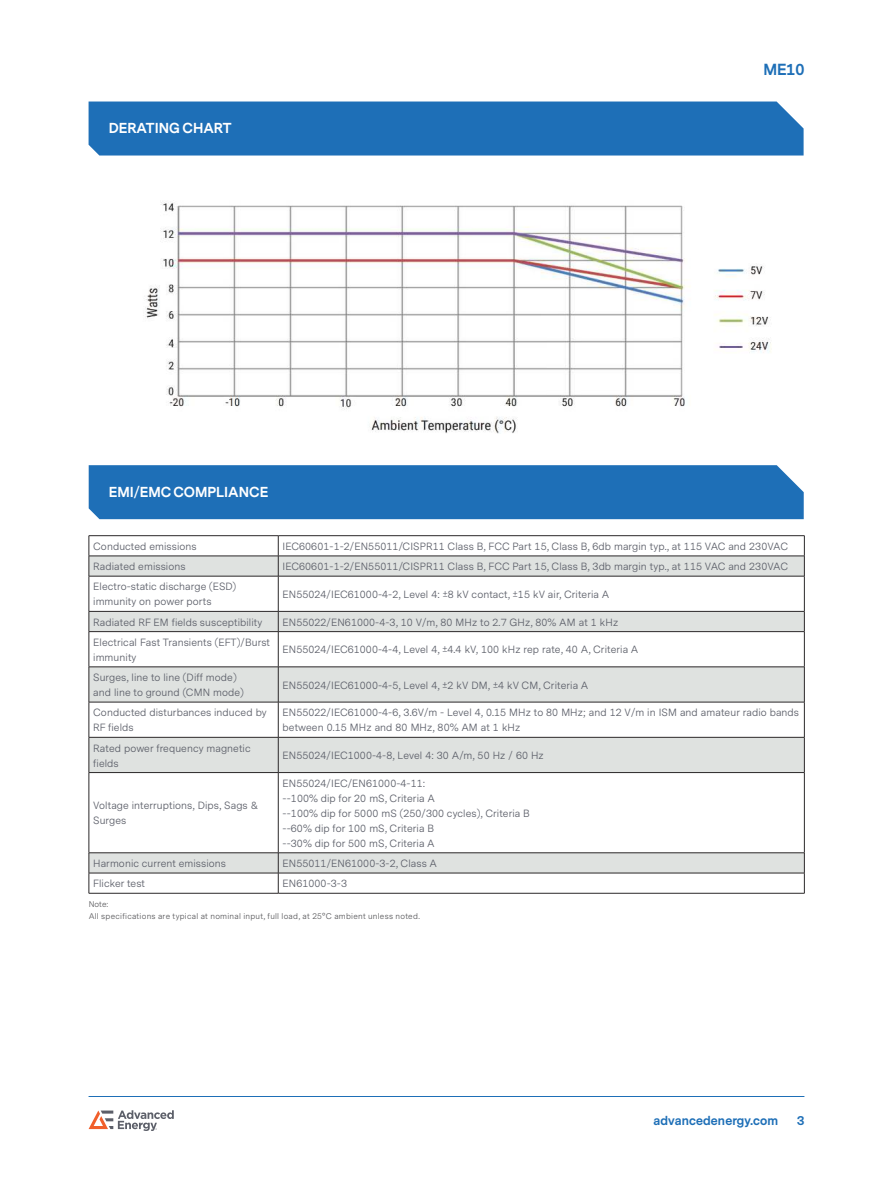
<style>
.page{position:relative;width:893px;height:1188px;background:#fff}
.page>*{position:absolute;margin:0;border:0;box-sizing:border-box;transform-origin:0 0}
.t1{font:700 15px "Messina Sans";color:#1e6fb7}
.t2{font:700 13.5px "Messina Sans";color:#fff}
.t3{font:700 12px "Messina Sans";letter-spacing:.01em;color:#1e6fb7}
.t4{font:10.5px/15px "Messina Sans";letter-spacing:.01em;color:#5c5f69}
.t5{font:8.25px/12px "Messina Sans";letter-spacing:.03em;color:#5b5b5e}
</style>
<div class="page">
<hr style="left:89px;top:1096px;width:715px;height:1px;background:#1e6fb7">
<svg style="left:89px;top:1110px;width:85px;height:21px"></svg>
<div style="left:89px;top:102px;width:715px;height:54px;background:#1e6fb7"></div>
<div style="left:89px;top:465px;width:715px;height:54px;background:#1e6fb7"></div>
<svg style="left:90px;top:536px;width:714px;height:357px"></svg>
<svg style="left:90px;top:557px;width:714px;height:316px"></svg>
<svg style="left:89px;top:536px;width:1px;height:40px"></svg>
<svg style="left:278px;top:536px;width:1px;height:40px"></svg>
<svg style="left:804px;top:536px;width:1px;height:40px"></svg>
<hr style="left:89px;top:576px;width:1px;height:35px;background:#2b2829">
<hr style="left:278px;top:576px;width:1px;height:35px;background:#2b2829">
<hr style="left:804px;top:576px;width:1px;height:35px;background:#2b2829">
<svg style="left:89px;top:612px;width:1px;height:19px"></svg>
<svg style="left:278px;top:612px;width:1px;height:19px"></svg>
<svg style="left:804px;top:612px;width:1px;height:19px"></svg>
<hr style="left:89px;top:632px;width:1px;height:35px;background:#2b2829">
<hr style="left:278px;top:632px;width:1px;height:35px;background:#2b2829">
<hr style="left:804px;top:632px;width:1px;height:35px;background:#2b2829">
<hr style="left:89px;top:667px;width:1px;height:35px;background:#2b2829">
<hr style="left:278px;top:667px;width:1px;height:35px;background:#2b2829">
<hr style="left:804px;top:667px;width:1px;height:35px;background:#2b2829">
<hr style="left:89px;top:702px;width:1px;height:35px;background:#2b2829">
<hr style="left:278px;top:702px;width:1px;height:35px;background:#2b2829">
<hr style="left:804px;top:702px;width:1px;height:35px;background:#2b2829">
<hr style="left:89px;top:738px;width:1px;height:34px;background:#2b2829">
<hr style="left:278px;top:738px;width:1px;height:34px;background:#2b2829">
<hr style="left:804px;top:738px;width:1px;height:34px;background:#2b2829">
<hr style="left:89px;top:773px;width:1px;height:80px;background:#2b2829">
<hr style="left:278px;top:773px;width:1px;height:80px;background:#2b2829">
<hr style="left:804px;top:773px;width:1px;height:80px;background:#2b2829">
<svg style="left:89px;top:854px;width:1px;height:39px"></svg>
<svg style="left:278px;top:854px;width:1px;height:39px"></svg>
<svg style="left:804px;top:853px;width:1px;height:40px"></svg>
<hr style="left:89px;top:535px;width:189px;height:1px;background:#2b2829">
<hr style="left:278px;top:535px;width:526px;height:1px;background:#2b2829">
<hr style="left:89px;top:556px;width:189px;height:1px;background:#2b2829">
<hr style="left:278px;top:556px;width:526px;height:1px;background:#2b2829">
<hr style="left:89px;top:576px;width:189px;height:1px;background:#2b2829">
<hr style="left:278px;top:576px;width:526px;height:1px;background:#2b2829">
<hr style="left:89px;top:611px;width:189px;height:1px;background:#2b2829">
<hr style="left:278px;top:611px;width:526px;height:1px;background:#2b2829">
<hr style="left:89px;top:631px;width:189px;height:1px;background:#2b2829">
<hr style="left:278px;top:631px;width:526px;height:1px;background:#2b2829">
<hr style="left:89px;top:667px;width:189px;height:1px;background:#2b2829">
<hr style="left:278px;top:667px;width:526px;height:1px;background:#2b2829">
<hr style="left:89px;top:702px;width:189px;height:1px;background:#2b2829">
<hr style="left:278px;top:702px;width:526px;height:1px;background:#2b2829">
<hr style="left:89px;top:737px;width:189px;height:1px;background:#2b2829">
<hr style="left:278px;top:737px;width:526px;height:1px;background:#2b2829">
<hr style="left:89px;top:772px;width:189px;height:1px;background:#2b2829">
<hr style="left:278px;top:772px;width:526px;height:1px;background:#2b2829">
<hr style="left:89px;top:853px;width:189px;height:1px;background:#2b2829">
<hr style="left:278px;top:853px;width:526px;height:1px;background:#2b2829">
<hr style="left:89px;top:873px;width:189px;height:1px;background:#2b2829">
<hr style="left:278px;top:873px;width:526px;height:1px;background:#2b2829">
<hr style="left:89px;top:893px;width:189px;height:1px;background:#2b2829">
<hr style="left:278px;top:893px;width:526px;height:1px;background:#2b2829">
<img style="left:145px;top:201px;width:626px;height:233px">
<p class="t2" style="left:109px;top:122px;width:124px">DERATING CHART</p>
<p class="t2" style="left:109px;top:486px;width:161px">EMI/EMC COMPLIANCE</p>
<h1 class="t1" style="left:764px;top:61px;width:42px">ME10</h1>
<p class="t4" style="left:93px;top:539px;width:105px">Conducted emissions</p>
<p class="t4" style="left:283px;top:539px;width:507px">IEC60601-1-2/EN55011/CISPR11 Class B, FCC Part 15, Class B, 6db margin typ., at 115 VAC and 230VAC</p>
<p class="t4" style="left:93px;top:560px;width:94px">Radiated emissions</p>
<p class="t4" style="left:283px;top:560px;width:507px">IEC60601-1-2/EN55011/CISPR11 Class B, FCC Part 15, Class B, 3db margin typ., at 115 VAC and 230VAC</p>
<p class="t4" style="left:93px;top:580px;width:144px">Electro-static discharge (ESD) immunity on power ports</p>
<p class="t4" style="left:283px;top:587px;width:328px">EN55024/IEC61000-4-2, Level 4: ±8 kV contact, ±15 kV air, Criteria A</p>
<p class="t4" style="left:93px;top:615px;width:171px">Radiated RF EM fields susceptibility</p>
<p class="t4" style="left:283px;top:615px;width:337px">EN55022/EN61000-4-3, 10 V/m, 80 MHz to 2.7 GHz, 80% AM at 1 kHz</p>
<p class="t4" style="left:93px;top:635px;width:178px">Electrical Fast Transients (EFT)/Burst immunity</p>
<p class="t4" style="left:283px;top:643px;width:357px">EN55024/IEC61000-4-4, Level 4, ±4.4 kV, 100 kHz rep rate, 40 A, Criteria A</p>
<p class="t4" style="left:93px;top:670px;width:152px">Surges, line to line (Diff mode) and line to ground (CMN mode)</p>
<p class="t4" style="left:283px;top:678px;width:307px">EN55024/IEC61000-4-5, Level 4, ±2 kV DM, ±4 kV CM, Criteria A</p>
<p class="t4" style="left:93px;top:706px;width:175px">Conducted disturbances induced by<br>RF fields</p>
<p class="t4" style="left:283px;top:706px;width:518px">EN55022/IEC61000-4-6, 3.6V/m - Level 4, 0.15 MHz to 80 MHz; and 12 V/m in ISM and amateur radio bands between 0.15 MHz and 80 MHz, 80% AM at 1 kHz</p>
<p class="t4" style="left:93px;top:741px;width:159px">Rated power frequency magnetic fields</p>
<p class="t4" style="left:283px;top:748px;width:263px">EN55024/IEC1000-4-8, Level 4: 30 A/m, 50 Hz / 60 Hz</p>
<p class="t4" style="left:93px;top:799px;width:166px">Voltage interruptions, Dips, Sags &amp;<br>Surges</p>
<p class="t4" style="left:283px;top:776px;width:249px">EN55024/IEC/EN61000-4-11:<br>--100% dip for 20 mS, Criteria A<br>--100% dip for 5000 mS (250/300 cycles), Criteria B --60% dip for 100 mS, Criteria B<br>--30% dip for 500 mS, Criteria A</p>
<p class="t4" style="left:93px;top:856px;width:134px">Harmonic current emissions</p>
<p class="t4" style="left:283px;top:856px;width:156px">EN55011/EN61000-3-2, Class A</p>
<p class="t4" style="left:93px;top:877px;width:53px">Flicker test</p>
<p class="t4" style="left:283px;top:877px;width:66px">EN61000-3-3</p>
<p class="t5" style="left:89px;top:899px;width:333px">Note:<br>All specifications are typical at nominal input, full load, at 25°C ambient unless noted.</p>
<p class="t3" style="left:653px;top:1115px;width:126px">advancedenergy.com</p>
<p class="t3" style="left:797px;top:1115px;width:9px">3</p>
</div>
